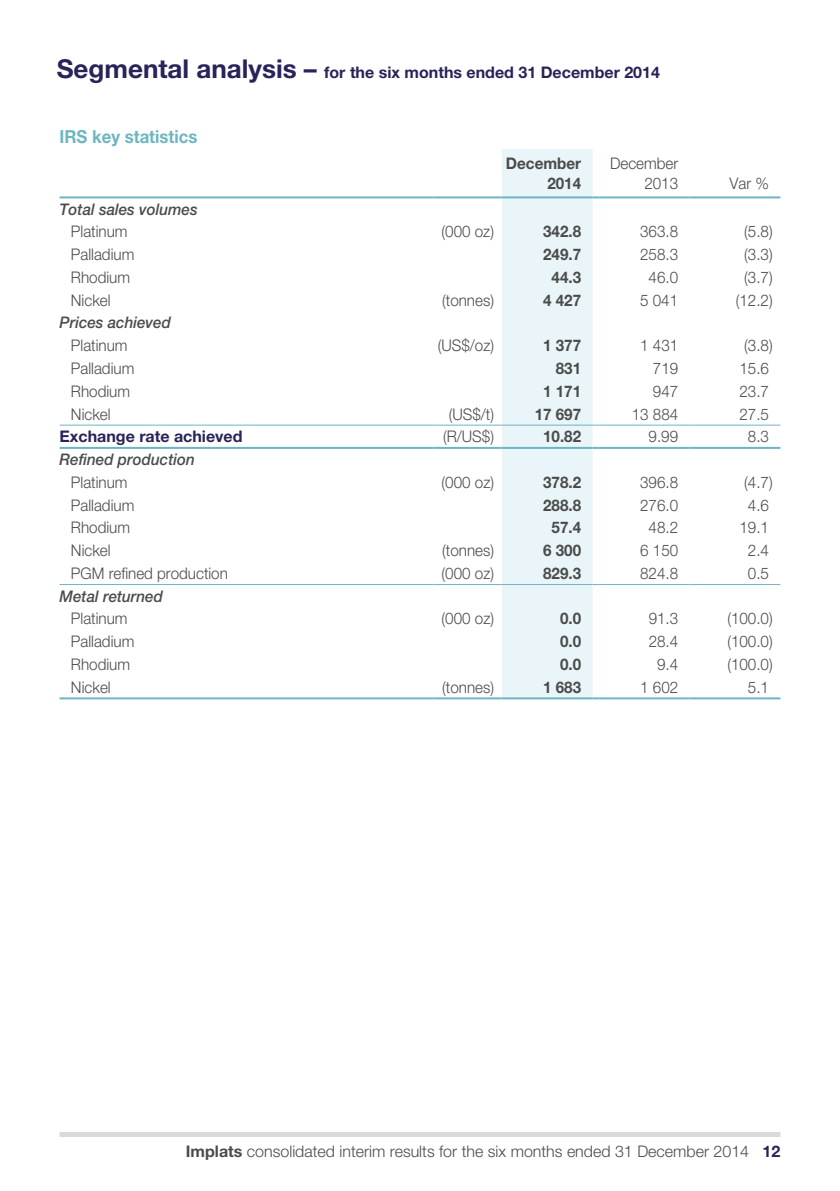
<style>
.page{position:relative;width:840px;height:1191px;background:#fff}
.page>*{position:absolute;margin:0;border:0;box-sizing:border-box;transform-origin:0 0}
.t1{font:700 18px "Helvetica Neue LT Std";color:#6db6bf;scale:.93 1}
.t2{font:300 16px/20px "Helvetica Neue LT Std";color:#4b4b4a;text-align:right;scale:.95 1}
.t3{font:700 16px/20px "Helvetica Neue LT Std";color:#4b4b4a;text-align:right;scale:.95 1}
.t4{font:700 16px "Helvetica Neue LT Std";color:#282359}
.t5{font:300 16px "Helvetica Neue LT Std";color:#4b4b4a}
.t6{font:italic 500 16px "Helvetica Neue LT Std";color:#4b4b4a;scale:.95 1}
.s1{font-size:26px}
.s2{font-weight:700}
.s3{font-weight:700;color:#282359}
</style>
<div class="page">
<div style="left:60px;top:1132px;width:720px;height:5px;background:#dadada"></div>
<div style="left:501px;top:149px;width:91px;height:548px;background:#e9f5f8"></div>
<hr style="left:60px;top:196px;width:373px;height:2px;background:#6db6bf">
<hr style="left:433px;top:196px;width:68px;height:2px;background:#6db6bf">
<hr style="left:501px;top:196px;width:91px;height:2px;background:#6db6bf">
<svg style="left:592px;top:196px;width:6px;height:2px"></svg>
<hr style="left:598px;top:196px;width:91px;height:2px;background:#6db6bf">
<hr style="left:689px;top:196px;width:91px;height:2px;background:#6db6bf">
<hr style="left:60px;top:424px;width:373px;height:1px;background:#6db6bf">
<hr style="left:433px;top:424px;width:68px;height:1px;background:#6db6bf">
<hr style="left:501px;top:424px;width:91px;height:1px;background:#6db6bf">
<hr style="left:598px;top:424px;width:91px;height:1px;background:#6db6bf">
<hr style="left:689px;top:424px;width:91px;height:1px;background:#6db6bf">
<hr style="left:60px;top:447px;width:373px;height:2px;background:#6db6bf">
<hr style="left:433px;top:447px;width:68px;height:2px;background:#6db6bf">
<hr style="left:501px;top:447px;width:91px;height:2px;background:#6db6bf">
<svg style="left:592px;top:447px;width:6px;height:2px"></svg>
<hr style="left:598px;top:447px;width:91px;height:2px;background:#6db6bf">
<hr style="left:689px;top:447px;width:91px;height:2px;background:#6db6bf">
<hr style="left:60px;top:584px;width:373px;height:1px;background:#6db6bf">
<hr style="left:433px;top:584px;width:68px;height:1px;background:#6db6bf">
<hr style="left:501px;top:584px;width:91px;height:1px;background:#6db6bf">
<hr style="left:598px;top:584px;width:91px;height:1px;background:#6db6bf">
<hr style="left:689px;top:584px;width:91px;height:1px;background:#6db6bf">
<hr style="left:60px;top:697px;width:373px;height:2px;background:#6db6bf">
<hr style="left:433px;top:697px;width:68px;height:2px;background:#6db6bf">
<hr style="left:501px;top:697px;width:91px;height:2px;background:#6db6bf">
<svg style="left:592px;top:697px;width:6px;height:2px"></svg>
<hr style="left:598px;top:697px;width:91px;height:2px;background:#6db6bf">
<hr style="left:689px;top:697px;width:91px;height:2px;background:#6db6bf">
<p class="t4" style="left:57px;top:62px;width:604px"><span class="s1">Segmental analysis –</span> for the six months ended 31 December 2014</p>
<p class="t1" style="left:60px;top:126px;width:149px">IRS key statistics</p>
<p class="t3" style="left:505px;top:153px;width:81px">December<br>2014</p>
<p class="t2" style="left:609px;top:153px;width:73px">December<br>2013</p>
<p class="t2" style="left:729px;top:173px;width:43px">Var %</p>
<p class="t6" style="left:60px;top:199px;width:147px">Total sales volumes</p>
<p class="t2" style="left:71px;top:221px;width:61px">Platinum</p>
<p class="t2" style="left:441px;top:221px;width:57px">(000 oz)</p>
<p class="t3" style="left:543px;top:221px;width:42px">342.8</p>
<p class="t2" style="left:639px;top:221px;width:42px">363.8</p>
<p class="t2" style="left:743px;top:221px;width:31px">(5.8)</p>
<p class="t2" style="left:71px;top:244px;width:68px">Palladium</p>
<p class="t3" style="left:543px;top:244px;width:42px">249.7</p>
<p class="t2" style="left:639px;top:244px;width:42px">258.3</p>
<p class="t2" style="left:743px;top:244px;width:31px">(3.3)</p>
<p class="t2" style="left:71px;top:267px;width:64px">Rhodium</p>
<p class="t3" style="left:551px;top:267px;width:33px">44.3</p>
<p class="t2" style="left:648px;top:267px;width:33px">46.0</p>
<p class="t2" style="left:743px;top:267px;width:31px">(3.7)</p>
<p class="t2" style="left:71px;top:289px;width:43px">Nickel</p>
<p class="t2" style="left:442px;top:289px;width:56px">(tonnes)</p>
<p class="t3" style="left:543px;top:289px;width:42px">4 427</p>
<p class="t2" style="left:639px;top:289px;width:42px">5 041</p>
<p class="t2" style="left:735px;top:289px;width:40px">(12.2)</p>
<p class="t6" style="left:60px;top:313px;width:119px">Prices achieved</p>
<p class="t2" style="left:71px;top:335px;width:61px">Platinum</p>
<p class="t2" style="left:437px;top:335px;width:61px">(US$/oz)</p>
<p class="t3" style="left:543px;top:335px;width:42px">1 377</p>
<p class="t2" style="left:639px;top:335px;width:42px">1 431</p>
<p class="t2" style="left:743px;top:335px;width:31px">(3.8)</p>
<p class="t2" style="left:71px;top:358px;width:68px">Palladium</p>
<p class="t3" style="left:555px;top:358px;width:28px">831</p>
<p class="t2" style="left:652px;top:358px;width:28px">719</p>
<p class="t2" style="left:739px;top:358px;width:33px">15.6</p>
<p class="t2" style="left:71px;top:381px;width:64px">Rhodium</p>
<p class="t3" style="left:543px;top:381px;width:42px">1 171</p>
<p class="t2" style="left:652px;top:381px;width:28px">947</p>
<p class="t2" style="left:739px;top:381px;width:33px">23.7</p>
<p class="t2" style="left:71px;top:403px;width:43px">Nickel</p>
<p class="t2" style="left:448px;top:403px;width:49px">(US$/t)</p>
<p class="t3" style="left:534px;top:403px;width:50px">17 697</p>
<p class="t2" style="left:631px;top:403px;width:50px">13 884</p>
<p class="t2" style="left:739px;top:403px;width:33px">27.5</p>
<p class="t4" style="left:60px;top:426px;width:184px">Exchange rate achieved</p>
<p class="t2" style="left:443px;top:426px;width:55px">(R/US$)</p>
<p class="t3" style="left:543px;top:426px;width:42px">10.82</p>
<p class="t2" style="left:648px;top:426px;width:33px">9.99</p>
<p class="t2" style="left:747px;top:426px;width:24px">8.3</p>
<p class="t6" style="left:60px;top:450px;width:144px">Refined production</p>
<p class="t2" style="left:71px;top:472px;width:61px">Platinum</p>
<p class="t2" style="left:441px;top:472px;width:57px">(000 oz)</p>
<p class="t3" style="left:543px;top:472px;width:42px">378.2</p>
<p class="t2" style="left:639px;top:472px;width:42px">396.8</p>
<p class="t2" style="left:743px;top:472px;width:31px">(4.7)</p>
<p class="t2" style="left:71px;top:494px;width:68px">Palladium</p>
<p class="t3" style="left:543px;top:494px;width:42px">288.8</p>
<p class="t2" style="left:639px;top:494px;width:42px">276.0</p>
<p class="t2" style="left:747px;top:494px;width:24px">4.6</p>
<p class="t2" style="left:71px;top:517px;width:64px">Rhodium</p>
<p class="t3" style="left:551px;top:517px;width:33px">57.4</p>
<p class="t2" style="left:648px;top:517px;width:33px">48.2</p>
<p class="t2" style="left:739px;top:517px;width:33px">19.1</p>
<p class="t2" style="left:71px;top:540px;width:43px">Nickel</p>
<p class="t2" style="left:442px;top:540px;width:56px">(tonnes)</p>
<p class="t3" style="left:543px;top:540px;width:42px">6 300</p>
<p class="t2" style="left:639px;top:540px;width:42px">6 150</p>
<p class="t2" style="left:747px;top:540px;width:24px">2.4</p>
<p class="t2" style="left:71px;top:563px;width:167px">PGM refined production</p>
<p class="t2" style="left:441px;top:563px;width:57px">(000 oz)</p>
<p class="t3" style="left:543px;top:563px;width:42px">829.3</p>
<p class="t2" style="left:639px;top:563px;width:42px">824.8</p>
<p class="t2" style="left:747px;top:563px;width:24px">0.5</p>
<p class="t6" style="left:60px;top:586px;width:110px">Metal returned</p>
<p class="t2" style="left:71px;top:608px;width:61px">Platinum</p>
<p class="t2" style="left:441px;top:608px;width:57px">(000 oz)</p>
<p class="t3" style="left:559px;top:608px;width:24px">0.0</p>
<p class="t2" style="left:648px;top:608px;width:33px">91.3</p>
<p class="t2" style="left:727px;top:608px;width:49px">(100.0)</p>
<p class="t2" style="left:71px;top:631px;width:68px">Palladium</p>
<p class="t3" style="left:559px;top:631px;width:24px">0.0</p>
<p class="t2" style="left:648px;top:631px;width:33px">28.4</p>
<p class="t2" style="left:727px;top:631px;width:49px">(100.0)</p>
<p class="t2" style="left:71px;top:654px;width:64px">Rhodium</p>
<p class="t3" style="left:559px;top:654px;width:24px">0.0</p>
<p class="t2" style="left:656px;top:654px;width:24px">9.4</p>
<p class="t2" style="left:727px;top:654px;width:49px">(100.0)</p>
<p class="t2" style="left:71px;top:676px;width:43px">Nickel</p>
<p class="t2" style="left:442px;top:676px;width:56px">(tonnes)</p>
<p class="t3" style="left:543px;top:676px;width:42px">1 683</p>
<p class="t2" style="left:639px;top:676px;width:42px">1 602</p>
<p class="t2" style="left:747px;top:676px;width:24px">5.1</p>
<p class="t5" style="left:186px;top:1141px;width:595px"><span class="s2">Implats</span> consolidated interim results for the six months ended 31 December 2014 <span class="s3">12</span></p>
</div>
